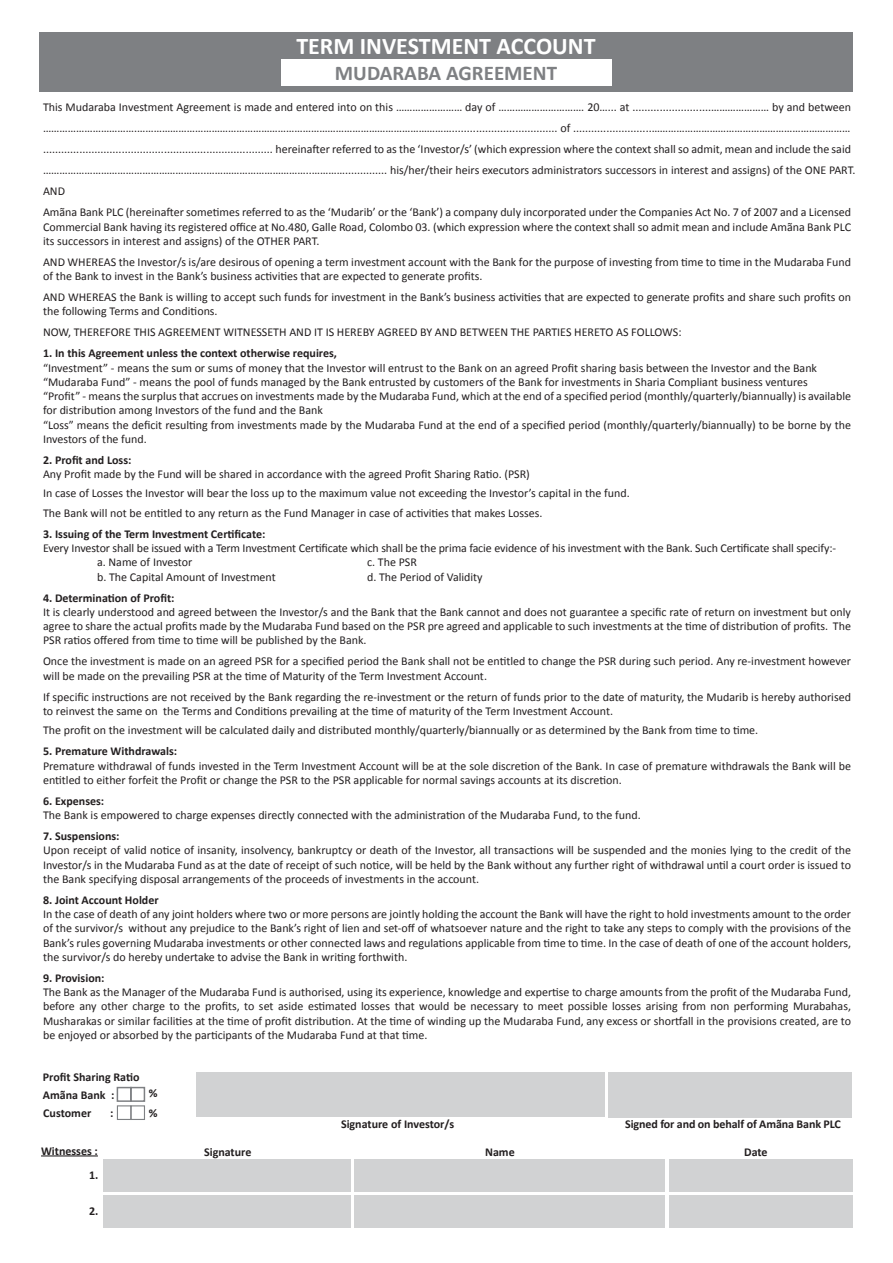
<style>
.page{position:relative;width:893px;height:1263px;background:#fff}
.page>*{position:absolute;margin:0;border:0;box-sizing:border-box;transform-origin:0 0}
.t1{font:700 24px "Calibri";color:#fff}
.t2{font:700 21px "Calibri";color:#7e8083}
.t3{font:12px/14.2px "Calibri";color:#231f20}
.t4{font:700 12px/18px "Calibri";color:#231f20}
</style>
<div class="page">
<div style="left:609px;top:1072px;width:243px;height:45px;background:#d1d2d3"></div>
<div style="left:196px;top:1072px;width:408px;height:45px;background:#d1d2d3"></div>
<div style="left:103px;top:1159px;width:247px;height:32px;background:#d1d2d3"></div>
<div style="left:103px;top:1195px;width:247px;height:32px;background:#d1d2d3"></div>
<div style="left:354px;top:1159px;width:310px;height:32px;background:#d1d2d3"></div>
<div style="left:354px;top:1195px;width:310px;height:32px;background:#d1d2d3"></div>
<div style="left:669px;top:1159px;width:183px;height:32px;background:#d1d2d3"></div>
<div style="left:669px;top:1195px;width:183px;height:32px;background:#d1d2d3"></div>
<hr style="left:41px;top:1155px;width:57px;height:1px;background:#231f20">
<div style="left:117px;top:1087px;width:15px;height:15px;border:2px solid #7e8083"></div>
<div style="left:130px;top:1087px;width:15px;height:15px;border:2px solid #7e8083"></div>
<div style="left:117px;top:1105px;width:15px;height:15px;border:1px solid #7e8083"></div>
<div style="left:130px;top:1105px;width:15px;height:15px;border:1px solid #7e8083"></div>
<div style="left:39px;top:32px;width:813px;height:59px;background:#7e8083"></div>
<div style="left:281px;top:59px;width:330px;height:26px;background:#fff"></div>
<h1 class="t1" style="left:296px;top:32px;width:301px">TERM INVESTMENT ACCOUNT</h1>
<h2 class="t2" style="left:335px;top:60px;width:224px">MUDARABA AGREEMENT</h2>
<p class="t3" style="left:43px;top:96px;width:814px;line-height:21px">This Mudaraba Investment Agreement is made and entered into on this …………………… day of …………………………. 20…... at ..........................………………… by and between …………………………….……………………………………………………………………………………………………................................... of ..........................……………………………………………………………… ............................................................................ hereinafter referred to as the ‘Investor/s’ (which expression where the context shall so admit, mean and include the said …………………………………………………..………………………………..………….............. his/her/their heirs executors administrators successors in interest and assigns) of the ONE PART.<br>AND<br>Amãna Bank PLC (hereinafter sometimes referred to as the ‘Mudarib’ or the ‘Bank’) a company duly incorporated under the Companies Act No. 7 of 2007 and a Licensed</p>
<p class="t3" style="left:43px;top:219px;width:809px">Commercial Bank having its registered office at No.480, Galle Road, Colombo 03. (which expression where the context shall so admit mean and include Amãna Bank PLC its successors in interest and assigns) of the OTHER PART.</p>
<p class="t3" style="left:43px;top:254px;width:809px">AND WHEREAS the Investor/s is/are desirous of opening a term investment account with the Bank for the purpose of investing from time to time in the Mudaraba Fund of the Bank to invest in the Bank’s business activities that are expected to generate profits.</p>
<p class="t3" style="left:43px;top:289px;width:809px">AND WHEREAS the Bank is willing to accept such funds for investment in the Bank’s business activities that are expected to generate profits and share such profits on the following Terms and Conditions.</p>
<p class="t3" style="left:43px;top:325px;width:640px">NOW, THEREFORE THIS AGREEMENT WITNESSETH AND IT IS HEREBY AGREED BY AND BETWEEN THE PARTIES HERETO AS FOLLOWS:</p>
<p class="t4" style="left:43px;top:344px;width:295px">1. In this Agreement unless the context otherwise requires,</p>
<p class="t3" style="left:43px;top:360px;width:809px">“Investment” - means the sum or sums of money that the Investor will entrust to the Bank on an agreed Profit sharing basis between the Investor and the Bank “Mudaraba Fund” - means the pool of funds managed by the Bank entrusted by customers of the Bank for investments in Sharia Compliant business ventures<br>“Profit” - means the surplus that accrues on investments made by the Mudaraba Fund, which at the end of a specified period (monthly/quarterly/biannually) is available for distribution among Investors of the fund and the Bank<br>“Loss” means the deficit resulting from investments made by the Mudaraba Fund at the end of a specified period (monthly/quarterly/biannually) to be borne by the Investors of the fund.</p>
<p class="t4" style="left:43px;top:450px;width:90px">2. Profit and Loss:</p>
<p class="t3" style="left:43px;top:464px;width:588px;line-height:19.5px">Any Profit made by the Fund will be shared in accordance with the agreed Profit Sharing Ratio. (PSR)<br>In case of Losses the Investor will bear the loss up to the maximum value not exceeding the Investor’s capital in the fund.<br>The Bank will not be entitled to any return as the Fund Manager in case of activities that makes Losses.</p>
<p class="t4" style="left:43px;top:524px;width:224px">3. Issuing of the Term Investment Certificate:</p>
<p class="t3" style="left:97px;top:541px;width:741px;text-indent:-54px">Every Investor shall be issued with a Term Investment Certificate which shall be the prima facie evidence of his investment with the Bank. Such Certificate shall specify:- a. Name of Investor</p>
<p class="t3" style="left:367px;top:555px;width:51px">c. The PSR</p>
<p class="t3" style="left:97px;top:569px;width:180px">b. The Capital Amount of Investment</p>
<p class="t3" style="left:367px;top:569px;width:117px">d. The Period of Validity</p>
<p class="t4" style="left:43px;top:588px;width:133px">4. Determination of Profit:</p>
<p class="t3" style="left:43px;top:604px;width:809px;text-align:justify">It is clearly understood and agreed between the Investor/s and the Bank that the Bank cannot and does not guarantee a specific rate of return on investment but only agree to share the actual profits made by the Mudaraba Fund based on the PSR pre agreed and applicable to such investments at the time of distribution of profits. The PSR ratios offered from time to time will be published by the Bank.</p>
<p class="t3" style="left:43px;top:654px;width:809px">Once the investment is made on an agreed PSR for a specified period the Bank shall not be entitled to change the PSR during such period. Any re-investment however will be made on the prevailing PSR at the time of Maturity of the Term Investment Account.</p>
<p class="t3" style="left:43px;top:689px;width:809px">If specific instructions are not received by the Bank regarding the re-investment or the return of funds prior to the date of maturity, the Mudarib is hereby authorised to reinvest the same on the Terms and Conditions prevailing at the time of maturity of the Term Investment Account.</p>
<p class="t3" style="left:43px;top:723px;width:717px">The profit on the investment will be calculated daily and distributed monthly/quarterly/biannually or as determined by the Bank from time to time.</p>
<p class="t4" style="left:43px;top:742px;width:136px">5. Premature Withdrawals:</p>
<p class="t3" style="left:43px;top:758px;width:809px">Premature withdrawal of funds invested in the Term Investment Account will be at the sole discretion of the Bank. In case of premature withdrawals the Bank will be entitled to either forfeit the Profit or change the PSR to the PSR applicable for normal savings accounts at its discretion.</p>
<p class="t4" style="left:43px;top:791px;width:63px">6. Expenses:</p>
<p class="t3" style="left:43px;top:807px;width:599px">The Bank is empowered to charge expenses directly connected with the administration of the Mudaraba Fund, to the fund.</p>
<p class="t4" style="left:43px;top:827px;width:78px">7. Suspensions:</p>
<p class="t3" style="left:43px;top:843px;width:809px;text-align:justify">Upon receipt of valid notice of insanity, insolvency, bankruptcy or death of the Investor, all transactions will be suspended and the monies lying to the credit of the Investor/s in the Mudaraba Fund as at the date of receipt of such notice, will be held by the Bank without any further right of withdrawal until a court order is issued to the Bank specifying disposal arrangements of the proceeds of investments in the account.</p>
<p class="t4" style="left:43px;top:890px;width:117px">8. Joint Account Holder</p>
<p class="t3" style="left:43px;top:906px;width:809px;text-align:justify">In the case of death of any joint holders where two or more persons are jointly holding the account the Bank will have the right to hold investments amount to the order of the survivor/s without any prejudice to the Bank’s right of lien and set-off of whatsoever nature and the right to take any steps to comply with the provisions of the Bank’s rules governing Mudaraba investments or other connected laws and regulations applicable from time to time. In the case of death of one of the account holders, the survivor/s do hereby undertake to advise the Bank in writing forthwith.</p>
<p class="t4" style="left:43px;top:968px;width:63px">9. Provision:</p>
<p class="t3" style="left:43px;top:984px;width:809px;text-align:justify">The Bank as the Manager of the Mudaraba Fund is authorised, using its experience, knowledge and expertise to charge amounts from the profit of the Mudaraba Fund, before any other charge to the profits, to set aside estimated losses that would be necessary to meet possible losses arising from non performing Murabahas, Musharakas or similar facilities at the time of profit distribution. At the time of winding up the Mudaraba Fund, any excess or shortfall in the provisions created, are to be enjoyed or absorbed by the participants of the Mudaraba Fund at that time.</p>
<p class="t4" style="left:43px;top:1067px;width:98px">Profit Sharing Ratio<br>Amãna Bank :</p>
<p class="t4" style="left:149px;top:1084px;width:10px">%</p>
<p class="t4" style="left:43px;top:1103px;width:49px">Customer</p>
<p class="t4" style="left:110px;top:1103px;width:5px">:</p>
<p class="t4" style="left:149px;top:1104px;width:10px">%</p>
<p class="t4" style="left:41px;top:1141px;width:58px">Witnesses :</p>
<p class="t4" style="left:89px;top:1165px;width:11px">1.</p>
<p class="t4" style="left:89px;top:1201px;width:11px">2.</p>
<p class="t4" style="left:341px;top:1114px;width:115px">Signature of Investor/s</p>
<p class="t4" style="left:625px;top:1114px;width:217px">Signed for and on behalf of Amãna Bank PLC</p>
<p class="t4" style="left:204px;top:1143px;width:49px">Signature</p>
<p class="t4" style="left:485px;top:1143px;width:31px">Name</p>
<p class="t4" style="left:744px;top:1143px;width:25px">Date</p>
</div>
